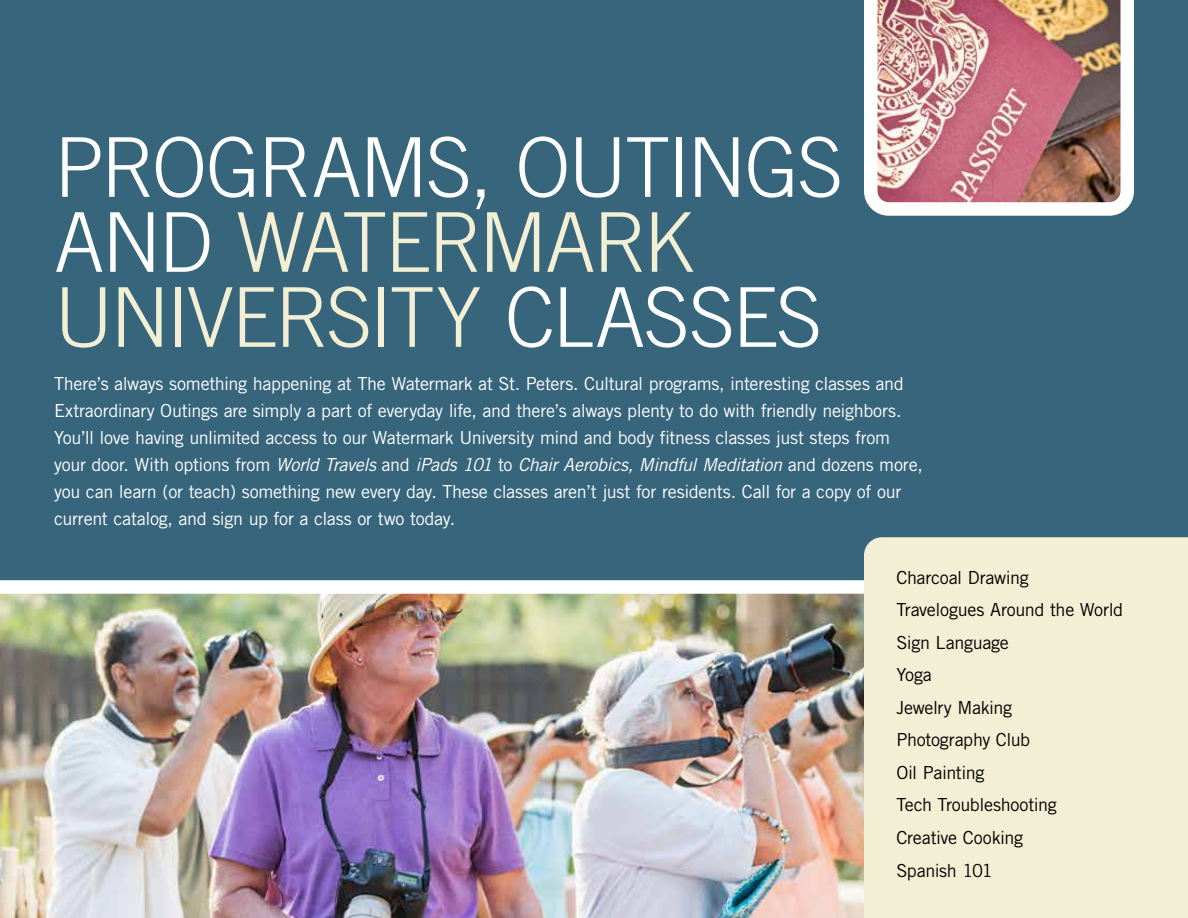
<style>
.page{position:relative;width:1188px;height:918px;background:#fff}
.page>*{position:absolute;margin:0;border:0;box-sizing:border-box;transform-origin:0 0}
.t1{font:300 82.5px/75px "Trade Gothic";letter-spacing:-.03em;color:#fff}
.t2{font:18px/27px "Trade Gothic";letter-spacing:-.02em;color:#fff}
.t3{font:18px/32.5px "Trade Gothic";letter-spacing:-.02em;color:#000}
.s1{color:#f3efd4}
.s2{font-style:italic}
</style>
<div class="page">
<img style="left:0;top:594px;width:864px;height:324px">
<div style="left:0;top:0;width:1188px;height:594px;background:#37657b"></div>
<div style="left:864px;top:537px;width:324px;height:381px;background:#f3efd4"></div>
<img style="left:864px;top:0;width:270px;height:216px">
<h1 class="t1" style="left:54px;top:129px;width:791px">PROGRAMS, OUTINGS<br>AND <span class="s1">WATERMARK<br>UNIVERSITY</span> CLASSES</h1>
<p class="t2" style="left:54px;top:370px;width:870px">There’s always something happening at The Watermark at St. Peters. Cultural programs, interesting classes and Extraordinary Outings are simply a part of everyday life, and there’s always plenty to do with friendly neighbors.<br>You’ll love having unlimited access to our Watermark University mind and body fitness classes just steps from your door. With options from <span class="s2">World Travels</span> and <span class="s2">iPads 101</span> to <span class="s2">Chair Aerobics, Mindful Meditation</span> and dozens more, you can learn (or teach) something new every day. These classes aren’t just for residents. Call for a copy of our current catalog, and sign up for a class or two today.</p>
<p class="t3" style="left:896px;top:561px;width:228px">Charcoal Drawing<br>Travelogues Around the World<br>Sign Language<br>Yoga<br>Jewelry Making<br>Photography Club<br>Oil Painting<br>Tech Troubleshooting<br>Creative Cooking<br>Spanish 101</p>
</div>
